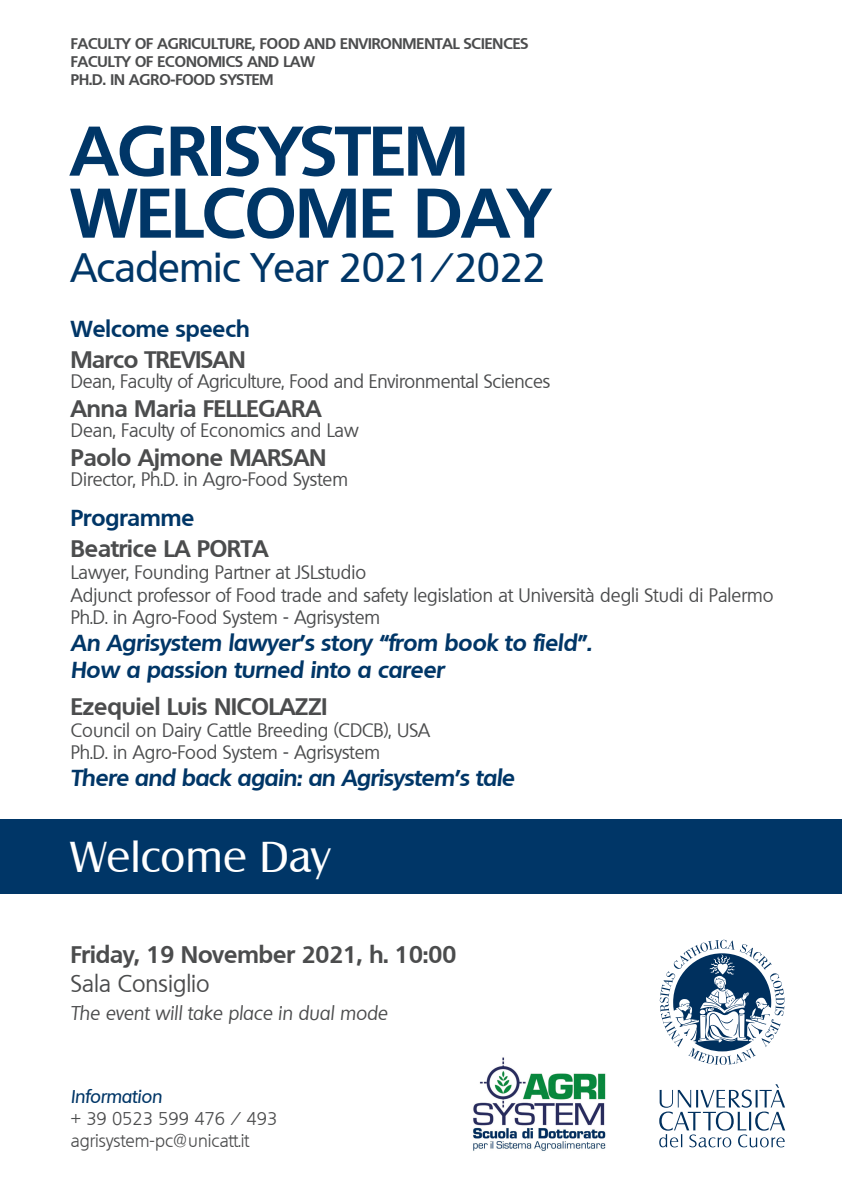
<style>
.page{position:relative;width:842px;height:1191px;background:#fff}
.page>*{position:absolute;margin:0;border:0;box-sizing:border-box;transform-origin:0 0}
.t1{font:700 68px "Quebec";color:#003667}
.t2{font:42px "Salzburg";letter-spacing:.01em;color:#fff}
.t3{font:500 40px "Quebec";letter-spacing:-.01em;color:#003667}
.t4{font:700 23.4px "Quebec";color:#4b4c4d}
.t5{font:23.4px "Quebec";color:#4b4c4d}
.t6{font:700 23.3px "Quebec";color:#4b4c4d}
.t7{font:italic 700 22.5px "Quebec";color:#003667}
.t8{font:700 22.5px "Quebec";color:#003667}
.t9{font:italic 19px "Quebec";color:#4b4c4d}
.t10{font:18.6px "Quebec";color:#4b4c4d}
.t11{font:300 18px "Quebec";color:#4b4c4d}
.t12{font:italic 500 18px "Quebec";color:#003667}
.t13{font:700 15px "Quebec";color:#4b4c4d}
</style>
<div class="page">
<div style="left:0;top:819px;width:842px;height:75px;background:#003667"></div>
<svg style="left:660px;top:939px;width:124px;height:126px"></svg>
<svg style="left:659px;top:1084px;width:126px;height:63px"></svg>
<img style="left:473px;top:1057px;width:133px;height:94px">
<p class="t13" style="left:71px;top:34px;width:459px">FACULTY OF AGRICULTURE, FOOD AND ENVIRONMENTAL SCIENCES</p>
<p class="t13" style="left:71px;top:52px;width:246px">FACULTY OF ECONOMICS AND LAW</p>
<p class="t13" style="left:71px;top:70px;width:204px">PH.D. IN AGRO-FOOD SYSTEM</p>
<p class="t1" style="left:71px;top:106px;width:398px">AGRISYSTEM</p>
<p class="t1" style="left:71px;top:168px;width:480px">WELCOME DAY</p>
<p class="t3" style="left:71px;top:241px;width:476px">Academic Year 2021/2022</p>
<p class="t8" style="left:71px;top:314px;width:180px">Welcome speech</p>
<p class="t6" style="left:71px;top:344px;width:176px">Marco TREVISAN</p>
<p class="t10" style="left:71px;top:369px;width:481px">Dean, Faculty of Agriculture, Food and Environmental Sciences</p>
<p class="t6" style="left:71px;top:393px;width:252px">Anna Maria FELLEGARA</p>
<p class="t10" style="left:71px;top:418px;width:289px">Dean, Faculty of Economics and Law</p>
<p class="t6" style="left:71px;top:442px;width:257px">Paolo Ajmone MARSAN</p>
<p class="t10" style="left:71px;top:467px;width:279px">Director, Ph.D. in Agro-Food System</p>
<p class="t8" style="left:71px;top:503px;width:125px">Programme</p>
<p class="t6" style="left:71px;top:533px;width:199px">Beatrice LA PORTA</p>
<p class="t10" style="left:71px;top:560px;width:297px">Lawyer, Founding Partner at JSLstudio</p>
<p class="t10" style="left:71px;top:583px;width:704px">Adjunct professor of Food trade and safety legislation at Università degli Studi di Palermo</p>
<p class="t10" style="left:71px;top:606px;width:311px">Ph.D. in Agro-Food System - Agrisystem</p>
<p class="t7" style="left:71px;top:628px;width:522px">An Agrisystem lawyer’s story “from book to field”.</p>
<p class="t7" style="left:71px;top:654px;width:375px">How a passion turned into a career</p>
<p class="t6" style="left:71px;top:691px;width:258px">Ezequiel Luis NICOLAZZI</p>
<p class="t10" style="left:71px;top:718px;width:361px">Council on Dairy Cattle Breeding (CDCB), USA</p>
<p class="t10" style="left:71px;top:740px;width:311px">Ph.D. in Agro-Food System - Agrisystem</p>
<p class="t7" style="left:71px;top:763px;width:445px">There and back again: an Agrisystem’s tale</p>
<p class="t2" style="left:71px;top:832px;width:261px">Welcome Day</p>
<p class="t4" style="left:71px;top:939px;width:387px">Friday, 19 November 2021, h. 10:00</p>
<p class="t5" style="left:71px;top:968px;width:140px">Sala Consiglio</p>
<p class="t9" style="left:71px;top:1001px;width:318px">The event will take place in dual mode</p>
<p class="t12" style="left:71px;top:1084px;width:93px">Information</p>
<p class="t11" style="left:71px;top:1106px;width:208px">+ 39 0523 599 476 / 493</p>
<p class="t11" style="left:71px;top:1128px;width:180px">agrisystem-pc@unicatt.it</p>
</div>
